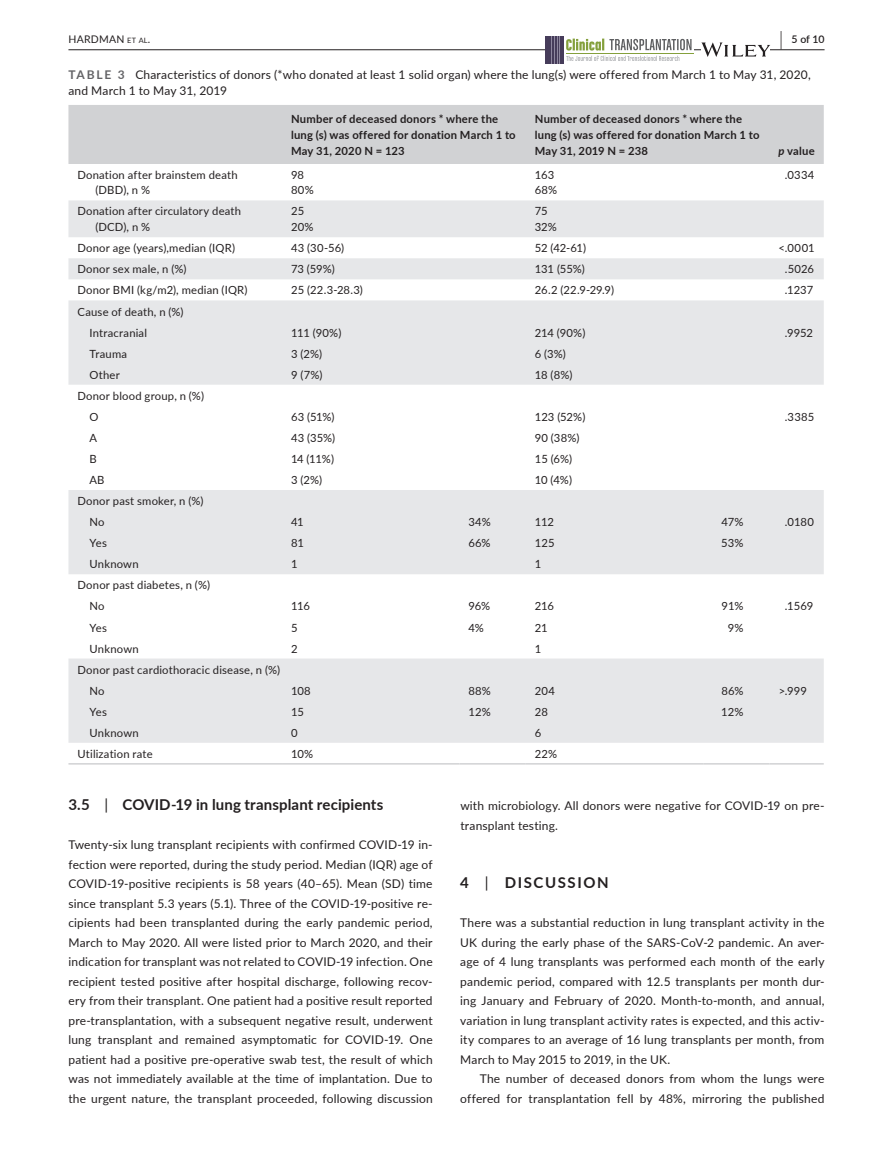
<style>
.page{position:relative;width:893px;height:1174px;background:#fff}
.page>*{position:absolute;margin:0;border:0;box-sizing:border-box;transform-origin:0 0}
.t1{font:700 15px "Lato";letter-spacing:.01em;color:#231f20}
.t2{font:700 15px "Lato";letter-spacing:.11em;color:#231f20}
.t3{font:12px/19.5px "Lato";letter-spacing:.015em;color:#231f20;text-align:justify}
.t4{font:11.25px/15.8px "Lato";letter-spacing:.015em;color:#231f20}
.t5{font:700 11.25px/15.8px "Lato";letter-spacing:.02em;color:#231f20}
.t6{font:10.5px "Lato";letter-spacing:.025em;color:#231f20}
.t7{font:600 10.5px "Lato";color:#231f20}
.s1{font-size:7.35px}
.s2{font-size:19.5px}
.s3{font-weight:700;color:#636366}
.s4{font-style:italic}
.s5{font-weight:400}
</style>
<div class="page">
<hr style="left:68px;top:49px;width:756px;height:1px;background:#231f20">
<div style="left:545px;top:36px;width:149px;height:27px;background:#fff"></div>
<div style="left:545px;top:36px;width:18px;height:27px;background:#463c5a"></div>
<svg style="left:554px;top:36px;width:6px;height:27px"></svg>
<hr style="left:566px;top:53px;width:128px;height:1px;background:#84a03c">
<svg style="left:566px;top:39px;width:125px;height:22px"></svg>
<svg style="left:701px;top:42px;width:69px;height:15px"></svg>
<div style="left:68px;top:105px;width:756px;height:59px;background:#d1d2d4"></div>
<svg style="left:68px;top:200px;width:756px;height:543px;fill:#e6e7e9"></svg>
<hr style="left:68px;top:763px;width:214px;height:1px;background:#d1d2d4">
<hr style="left:282px;top:763px;width:177px;height:1px;background:#d1d2d4">
<hr style="left:459px;top:763px;width:67px;height:1px;background:#d1d2d4">
<hr style="left:526px;top:763px;width:177px;height:1px;background:#d1d2d4">
<hr style="left:703px;top:763px;width:66px;height:1px;background:#d1d2d4">
<hr style="left:769px;top:763px;width:55px;height:1px;background:#d1d2d4">
<p class="t6" style="left:68px;top:31px;width:83px">HARDMAN <span class="s1">et al</span>.</p>
<p class="t7" style="left:780px;top:31px;width:46px"><span class="s2">|</span> 5 of 10</p>
<p class="t3" style="left:68px;top:66px;width:744px;line-height:16.5px"><span class="s3">TABLE 3</span> Characteristics of donors (*who donated at least 1 solid organ) where the lung(s) were offered from March 1 to May 31, 2020, and March 1 to May 31, 2019</p>
<p class="t5" style="left:291px;top:111px;width:226px">Number of deceased donors * where the lung (s) was offered for donation March 1 to<br>May 31, 2020 N = 123</p>
<p class="t5" style="left:535px;top:111px;width:226px">Number of deceased donors * where the lung (s) was offered for donation March 1 to<br>May 31, 2019 N = 238</p>
<p class="t5" style="left:778px;top:142px;width:38px"><span class="s4">p</span> value</p>
<p class="t4" style="left:95px;top:166px;width:144px;text-indent:-18px">Donation after brainstem death (DBD), n %</p>
<p class="t4" style="left:291px;top:166px;width:24px">98<br>80%</p>
<p class="t4" style="left:535px;top:166px;width:24px">163<br>68%</p>
<p class="t4" style="left:785px;top:166px;width:31px">.0334</p>
<p class="t4" style="left:95px;top:203px;width:147px;text-indent:-18px">Donation after circulatory death (DCD), n %</p>
<p class="t4" style="left:291px;top:203px;width:24px">25<br>20%</p>
<p class="t4" style="left:535px;top:203px;width:24px">75<br>32%</p>
<p class="t4" style="left:77px;top:240px;width:159px">Donor age (years),median (IQR)</p>
<p class="t4" style="left:291px;top:240px;width:55px">43 (30-56)</p>
<p class="t4" style="left:535px;top:240px;width:53px">52 (42-61)</p>
<p class="t4" style="left:778px;top:240px;width:38px">&lt;.0001</p>
<p class="t4" style="left:77px;top:261px;width:111px">Donor sex male, n (%)</p>
<p class="t4" style="left:291px;top:261px;width:45px">73 (59%)</p>
<p class="t4" style="left:535px;top:261px;width:52px">131 (55%)</p>
<p class="t4" style="left:785px;top:261px;width:31px">.5026</p>
<p class="t4" style="left:77px;top:282px;width:172px">Donor BMI (kg/m2), median (IQR)</p>
<p class="t4" style="left:291px;top:282px;width:73px">25 (22.3-28.3)</p>
<p class="t4" style="left:535px;top:282px;width:81px">26.2 (22.9-29.9)</p>
<p class="t4" style="left:785px;top:282px;width:30px">.1237</p>
<p class="t4" style="left:89px;top:300px;width:96px;line-height:21px;text-indent:-12px">Cause of death, n (%)<br>Intracranial</p>
<p class="t4" style="left:291px;top:324px;width:52px">111 (90%)</p>
<p class="t4" style="left:535px;top:324px;width:52px">214 (90%)</p>
<p class="t4" style="left:785px;top:324px;width:30px">.9952</p>
<p class="t4" style="left:89px;top:345px;width:39px">Trauma</p>
<p class="t4" style="left:291px;top:345px;width:33px">3 (2%)</p>
<p class="t4" style="left:535px;top:345px;width:33px">6 (3%)</p>
<p class="t4" style="left:89px;top:366px;width:32px">Other</p>
<p class="t4" style="left:291px;top:366px;width:33px">9 (7%)</p>
<p class="t4" style="left:535px;top:366px;width:39px">18 (8%)</p>
<p class="t4" style="left:89px;top:385px;width:116px;line-height:21px;text-indent:-12px">Donor blood group, n (%)<br>O</p>
<p class="t4" style="left:291px;top:408px;width:45px">63 (51%)</p>
<p class="t4" style="left:535px;top:408px;width:52px">123 (52%)</p>
<p class="t4" style="left:785px;top:408px;width:31px">.3385</p>
<p class="t4" style="left:89px;top:429px;width:9px">A</p>
<p class="t4" style="left:291px;top:429px;width:46px">43 (35%)</p>
<p class="t4" style="left:535px;top:429px;width:46px">90 (38%)</p>
<p class="t4" style="left:89px;top:450px;width:9px">B</p>
<p class="t4" style="left:291px;top:450px;width:45px">14 (11%)</p>
<p class="t4" style="left:535px;top:450px;width:39px">15 (6%)</p>
<p class="t4" style="left:89px;top:471px;width:17px">AB</p>
<p class="t4" style="left:291px;top:471px;width:33px">3 (2%)</p>
<p class="t4" style="left:535px;top:471px;width:39px">10 (4%)</p>
<p class="t4" style="left:89px;top:490px;width:116px;line-height:21px;text-indent:-12px">Donor past smoker, n (%)<br>No</p>
<p class="t4" style="left:291px;top:514px;width:14px">41</p>
<p class="t4" style="left:468px;top:514px;width:24px">34%</p>
<p class="t4" style="left:535px;top:514px;width:21px">112</p>
<p class="t4" style="left:721px;top:514px;width:23px">47%</p>
<p class="t4" style="left:785px;top:514px;width:31px">.0180</p>
<p class="t4" style="left:89px;top:535px;width:19px">Yes</p>
<p class="t4" style="left:291px;top:535px;width:14px">81</p>
<p class="t4" style="left:468px;top:535px;width:24px">66%</p>
<p class="t4" style="left:535px;top:535px;width:21px">125</p>
<p class="t4" style="left:721px;top:535px;width:24px">53%</p>
<p class="t4" style="left:89px;top:556px;width:51px">Unknown</p>
<p class="t4" style="left:291px;top:556px;width:8px">1</p>
<p class="t4" style="left:535px;top:556px;width:8px">1</p>
<p class="t4" style="left:89px;top:574px;width:122px;line-height:21px;text-indent:-12px">Donor past diabetes, n (%)<br>No</p>
<p class="t4" style="left:291px;top:598px;width:21px">116</p>
<p class="t4" style="left:468px;top:598px;width:23px">96%</p>
<p class="t4" style="left:535px;top:598px;width:21px">216</p>
<p class="t4" style="left:722px;top:598px;width:23px">91%</p>
<p class="t4" style="left:785px;top:598px;width:30px">.1569</p>
<p class="t4" style="left:89px;top:619px;width:19px">Yes</p>
<p class="t4" style="left:291px;top:619px;width:8px">5</p>
<p class="t4" style="left:468px;top:619px;width:17px">4%</p>
<p class="t4" style="left:535px;top:619px;width:14px">21</p>
<p class="t4" style="left:728px;top:619px;width:17px">9%</p>
<p class="t4" style="left:89px;top:640px;width:51px">Unknown</p>
<p class="t4" style="left:291px;top:640px;width:8px">2</p>
<p class="t4" style="left:535px;top:640px;width:8px">1</p>
<p class="t4" style="left:89px;top:658px;width:192px;line-height:21px;text-indent:-12px">Donor past cardiothoracic disease, n (%)<br>No</p>
<p class="t4" style="left:291px;top:682px;width:21px">108</p>
<p class="t4" style="left:468px;top:682px;width:24px">88%</p>
<p class="t4" style="left:535px;top:682px;width:22px">204</p>
<p class="t4" style="left:721px;top:682px;width:24px">86%</p>
<p class="t4" style="left:779px;top:682px;width:30px">&gt;.999</p>
<p class="t4" style="left:90px;top:703px;width:19px">Yes</p>
<p class="t4" style="left:291px;top:703px;width:15px">15</p>
<p class="t4" style="left:468px;top:703px;width:24px">12%</p>
<p class="t4" style="left:535px;top:703px;width:15px">28</p>
<p class="t4" style="left:721px;top:703px;width:24px">12%</p>
<p class="t4" style="left:90px;top:724px;width:51px">Unknown</p>
<p class="t4" style="left:291px;top:724px;width:8px">0</p>
<p class="t4" style="left:535px;top:724px;width:8px">6</p>
<p class="t4" style="left:78px;top:745px;width:77px">Utilization rate</p>
<p class="t4" style="left:291px;top:745px;width:24px">10%</p>
<p class="t4" style="left:535px;top:745px;width:24px">22%</p>
<p class="t1" style="left:68px;top:794px;width:317px">3.5 <span class="s5">|</span> COVID-19 in lung transplant recipients</p>
<p class="t3" style="left:68px;top:834px;width:366px">Twenty-six lung transplant recipients with confirmed COVID-19 in&shy;fection were reported, during the study period. Median (IQR) age of COVID-19-positive recipients is 58 years (40–65). Mean (SD) time since transplant 5.3 years (5.1). Three of the COVID-19-positive re&shy;cipients had been transplanted during the early pandemic period, March to May 2020. All were listed prior to March 2020, and their indication for transplant was not related to COVID-19 infection. One recipient tested positive after hospital discharge, following recov&shy;ery from their transplant. One patient had a positive result reported pre-transplantation, with a subsequent negative result, underwent lung transplant and remained asymptomatic for COVID-19. One patient had a positive pre-operative swab test, the result of which was not immediately available at the time of implantation. Due to the urgent nature, the transplant proceeded, following discussion</p>
<p class="t3" style="left:460px;top:795px;width:366px">with microbiology. All donors were negative for COVID-19 on pre&shy;transplant testing.</p>
<p class="t2" style="left:460px;top:872px;width:150px">4 <span class="s5">|</span> DISCUSSION</p>
<p class="t3" style="left:460px;top:912px;width:366px">There was a substantial reduction in lung transplant activity in the UK during the early phase of the SARS-CoV-2 pandemic. An aver&shy;age of 4 lung transplants was performed each month of the early pandemic period, compared with 12.5 transplants per month dur&shy;ing January and February of 2020. Month-to-month, and annual, variation in lung transplant activity rates is expected, and this activ&shy;ity compares to an average of 16 lung transplants per month, from March to May 2015 to 2019, in the UK.</p>
<p class="t3" style="left:460px;top:1068px;width:366px;text-align:right">The number of deceased donors from whom the lungs were offered for transplantation fell by 48%, mirroring the published</p>
</div>
